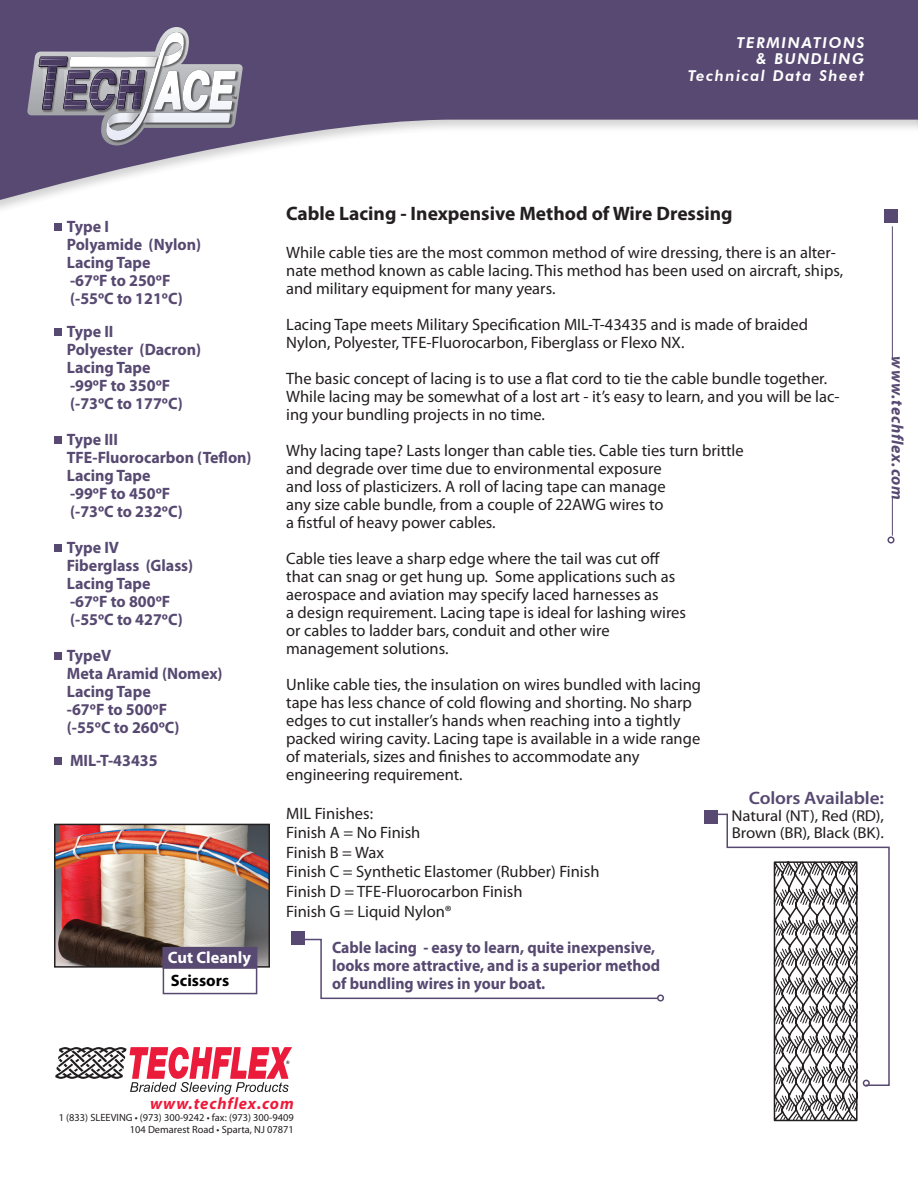
<style>
.page{position:relative;width:918px;height:1188px;background:#fff}
.page>*{position:absolute;margin:0;border:0;box-sizing:border-box;transform-origin:0 0}
.t1{font:700 19.5px "Myriad Pro";color:#231f20}
.t2{font:600 18px "Myriad Pro";letter-spacing:-.01em;color:#574971;scale:1.07 1}
.t3{font:16.5px/18px "Myriad Pro";color:#231f20}
.t4{font:700 16.5px/18px "Myriad Pro";color:#574971}
.t5{font:700 16.5px/18px "Myriad Pro";color:#574971;scale:.95 1}
.t6{font:italic 700 16.5px "Myriad Pro";letter-spacing:.05em;color:#574971}
.t7{font:italic 700 16.5px "Myriad Pro";letter-spacing:.05em;color:#ed1a3a}
.t8{font:700 16.5px "Myriad Pro";color:#fff}
.t9{font:700 16.5px "Myriad Pro";color:#000}
.t10{font:15.75px/17.2px "Myriad Pro";letter-spacing:-.01em;color:#231f20;scale:1.07 1}
.t11{font:italic 800 15px/16.5px "Futura BT";letter-spacing:.1em;color:#fff;text-align:right}
.t12{font:10.5px/12px "Myriad Pro";color:#231f20;text-align:right}
</style>
<div class="page">
<svg style="left:0;top:0;width:918px;height:202px;fill:#574971"></svg>
<div style="left:54px;top:223px;width:7px;height:8px;background:#574971"></div>
<div style="left:54px;top:328px;width:7px;height:8px;background:#574971"></div>
<div style="left:54px;top:436px;width:7px;height:8px;background:#574971"></div>
<div style="left:54px;top:544px;width:7px;height:8px;background:#574971"></div>
<div style="left:54px;top:652px;width:7px;height:8px;background:#574971"></div>
<div style="left:54px;top:757px;width:7px;height:8px;background:#574971"></div>
<img style="left:57px;top:827px;width:210px;height:138px">
<div style="left:54px;top:824px;width:216px;height:144px;border:2px solid #231f20"></div>
<div style="left:163px;top:947px;width:94px;height:47px;border:2px solid #574971"></div>
<div style="left:163px;top:947px;width:94px;height:22px;background:#574971;border:2px solid #574971"></div>
<div style="left:884px;top:209px;width:14px;height:14px;background:#574971"></div>
<hr style="left:892px;top:498px;width:1px;height:38px;background:#574971">
<hr style="left:892px;top:226px;width:1px;height:133px;background:#574971">
<div style="left:887px;top:536px;width:8px;height:8px;border:2px solid #574971;border-radius:50%"></div>
<svg style="left:774px;top:1087px;width:84px;height:34px"></svg>
<div style="left:292px;top:931px;width:13px;height:14px;background:#574971"></div>
<svg style="left:305px;top:938px;width:353px;height:62px"></svg>
<div style="left:657px;top:994px;width:7px;height:8px;border:2px solid #574971;border-radius:50%"></div>
<div style="left:704px;top:810px;width:13px;height:14px;background:#574971"></div>
<svg style="left:717px;top:813px;width:173px;height:274px"></svg>
<div style="left:863px;top:1080px;width:7px;height:7px;border:2px solid #574971;border-radius:50%"></div>
<svg style="left:27px;top:27px;width:216px;height:118px;background:#8b8499"></svg>
<svg style="left:56px;top:1047px;width:236px;height:48px"></svg>
<p class="t11" style="left:688px;top:34px;width:178px">TERMINATIONS<br>&amp; BUNDLING<br>Technical Data Sheet</p>
<p class="t4" style="left:67px;top:217px;width:136px">Type I<br>Polyamide (Nylon)<br>Lacing Tape<br>-67ºF to 250ºF (-55ºC to 121ºC)</p>
<p class="t4" style="left:67px;top:322px;width:136px">Type II<br>Polyester (Dacron)<br>Lacing Tape<br>-99ºF to 350ºF (-73ºC to 177ºC)</p>
<p class="t4" style="left:67px;top:430px;width:186px">Type III<br>TFE-Fluorocarbon (Teflon)<br>Lacing Tape<br>-99ºF to 450ºF<br>(-73ºC to 232ºC)</p>
<p class="t4" style="left:67px;top:538px;width:128px">Type IV<br>Fiberglass (Glass)<br>Lacing Tape<br>-67ºF to 800ºF (-55ºC to 427ºC)</p>
<p class="t4" style="left:67px;top:646px;width:157px">TypeV<br>Meta Aramid (Nomex)<br>Lacing Tape<br>-67ºF to 500ºF<br>(-55ºC to 260ºC)</p>
<p class="t4" style="left:70px;top:751px;width:89px">MIL-T-43435</p>
<p class="t8" style="left:168px;top:947px;width:85px">Cut Cleanly</p>
<p class="t9" style="left:171px;top:970px;width:60px">Scissors</p>
<p class="t1" style="left:286px;top:201px;width:448px">Cable Lacing - Inexpensive Method of Wire Dressing</p>
<p class="t3" style="left:286px;top:243px;width:558px">While cable ties are the most common method of wire dressing, there is an alter&shy;nate method known as cable lacing. This method has been used on aircraft, ships, and military equipment for many years.</p>
<p class="t3" style="left:286px;top:315px;width:523px">Lacing Tape meets Military Specification MIL-T-43435 and is made of braided<br>Nylon, Polyester, TFE-Fluorocarbon, Fiberglass or Flexo NX.</p>
<p class="t3" style="left:286px;top:369px;width:555px">The basic concept of lacing is to use a flat cord to tie the cable bundle together.<br>While lacing may be somewhat of a lost art - it’s easy to learn, and you will be lac&shy;ing your bundling projects in no time.</p>
<p class="t3" style="left:286px;top:441px;width:459px">Why lacing tape? Lasts longer than cable ties. Cable ties turn brittle and degrade over time due to environmental exposure<br>and loss of plasticizers. A roll of lacing tape can manage<br>any size cable bundle, from a couple of 22AWG wires to<br>a fistful of heavy power cables.</p>
<p class="t3" style="left:286px;top:549px;width:401px">Cable ties leave a sharp edge where the tail was cut off that can snag or get hung up. Some applications such as aerospace and aviation may specify laced harnesses as<br>a design requirement. Lacing tape is ideal for lashing wires or cables to ladder bars, conduit and other wire management solutions.</p>
<p class="t3" style="left:286px;top:675px;width:416px">Unlike cable ties, the insulation on wires bundled with lacing tape has less chance of cold flowing and shorting. No sharp edges to cut installer’s hands when reaching into a tightly packed wiring cavity. Lacing tape is available in a wide range of materials, sizes and finishes to accommodate any engineering requirement.</p>
<p class="t3" style="left:286px;top:803px;width:315px;line-height:19.5px">MIL Finishes:<br>Finish A = No Finish<br>Finish B = Wax<br>Finish C = Synthetic Elastomer (Rubber) Finish<br>Finish D = TFE-Fluorocarbon Finish<br>Finish G = Liquid Nylon®</p>
<p class="t5" style="left:332px;top:938px;width:347px">Cable lacing - easy to learn, quite inexpensive, looks more attractive, and is a superior method of bundling wires in your boat.</p>
<p class="t2" style="left:749px;top:786px;width:128px">Colors Available:</p>
<p class="t10" style="left:732px;top:807px;width:144px">Natural (NT), Red (RD),<br>Brown (BR), Black (BK).</p>
<p class="t6" style="left:908px;top:356px;width:145px;rotate:90deg">www.techflex.com</p>
<p class="t7" style="left:150px;top:1093px;width:145px">www.techflex.com</p>
<p class="t12" style="left:59px;top:1112px;width:236px">1 (833) SLEEVING • (973) 300-9242 • fax: (973) 300-9409<br>104 Demarest Road • Sparta, NJ 07871</p>
</div>
